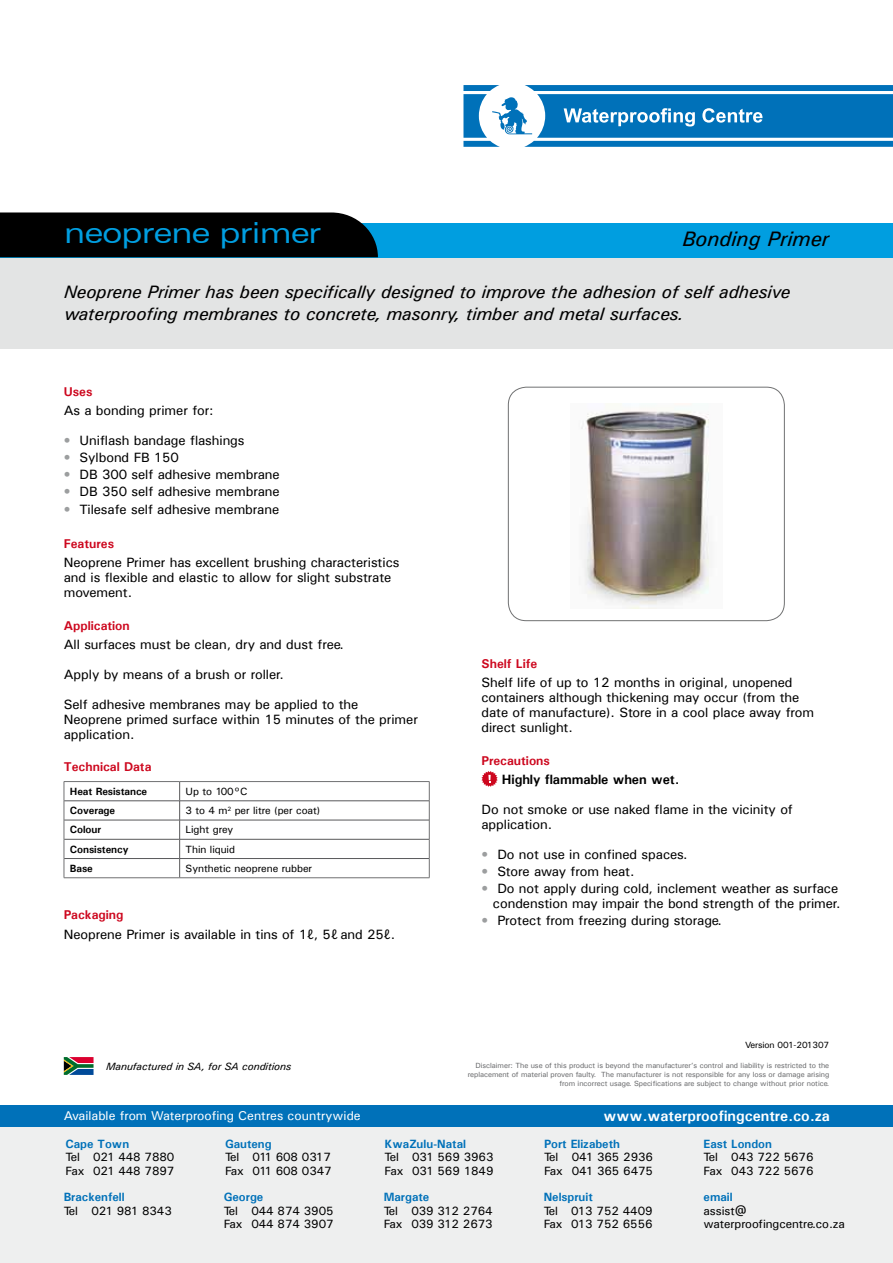
<style>
.page{position:relative;width:893px;height:1263px;background:#fff}
.page>*{position:absolute;margin:0;border:0;box-sizing:border-box;transform-origin:0 0}
.t1{font:expanded 29.1px "Zurich BT";letter-spacing:-.025em;color:#009ee0}
.t2{font:italic 21px "Univers";color:#000}
.t3{font:italic 18px/22.5px "Univers";letter-spacing:-.005em;color:#000}
.t4{font:700 15px "Univers";color:#fff}
.t5{font:13.5px/15px "Univers";letter-spacing:-.005em;color:#000}
.t6{font:13.5px "Univers";color:#fff}
.t7{font:700 13.5px "Univers";letter-spacing:-.005em;color:#000}
.t8{font:700 12.75px "Univers";color:#cd071e}
.t9{font:12.75px "Univers";color:#fff}
.t10{font:12px/13.5px "Univers";letter-spacing:-.005em;color:#000}
.t11{font:700 12px "Univers";color:#0071b9}
.t12{font:10.5px "Univers";letter-spacing:-.005em;color:#000}
.t13{font:700 10.5px "Univers";letter-spacing:-.005em;color:#000}
.t14{font:italic 10.5px "Univers";letter-spacing:-.005em;color:#000}
.t15{font:9px "Univers";letter-spacing:-.01em;color:#000}
.t16{font:7.5px/9px "Univers";letter-spacing:-.005em;color:#6b6c6e;text-align:right}
.s1{color:#9c9e9f}
.s2{font-family:"Myriad Pro"}
</style>
<div class="page">
<div style="left:0;top:255px;width:893px;height:94px;background:#e3e4e4"></div>
<div style="left:0;top:223px;width:893px;height:34px;background:#009ee0"></div>
<div style="left:0;top:212px;width:378px;height:45px;background:#000"></div>
<svg style="left:463px;top:85px;width:430px;height:62px"></svg>
<div style="left:508px;top:387px;width:276px;height:234px;border:1px solid #707172;border-radius:18px"></div>
<img style="left:581px;top:408px;width:130px;height:200px">
<hr style="left:64px;top:800px;width:116px;height:1px;background:#58585a">
<hr style="left:180px;top:800px;width:249px;height:1px;background:#58585a">
<hr style="left:64px;top:820px;width:116px;height:1px;background:#58585a">
<hr style="left:180px;top:820px;width:249px;height:1px;background:#58585a">
<hr style="left:64px;top:839px;width:116px;height:1px;background:#58585a">
<hr style="left:180px;top:839px;width:249px;height:1px;background:#58585a">
<hr style="left:64px;top:858px;width:116px;height:1px;background:#58585a">
<hr style="left:180px;top:858px;width:249px;height:1px;background:#58585a">
<svg style="left:179px;top:782px;width:1px;height:95px"></svg>
<hr style="left:64px;top:781px;width:116px;height:1px;background:#707172">
<hr style="left:180px;top:781px;width:249px;height:1px;background:#707172">
<svg style="left:64px;top:782px;width:1px;height:95px"></svg>
<svg style="left:429px;top:782px;width:1px;height:95px"></svg>
<hr style="left:64px;top:877px;width:116px;height:1px;background:#707172">
<hr style="left:180px;top:877px;width:249px;height:1px;background:#707172">
<svg style="left:481px;top:771px;width:17px;height:16px"></svg>
<svg style="left:64px;top:1057px;width:30px;height:18px"></svg>
<div style="left:0;top:1106px;width:893px;height:157px;background:#eeefef"></div>
<div style="left:0;top:1106px;width:893px;height:21px;background:#0071b9"></div>
<h1 class="t1" style="left:64px;top:215px;width:259px">neoprene primer</h1>
<h2 class="t2" style="left:682px;top:226px;width:148px">Bonding Primer</h2>
<h3 class="t3" style="left:64px;top:280px;width:728px">Neoprene Primer has been specifically designed to improve the adhesion of self adhesive waterproofing membranes to concrete, masonry, timber and metal surfaces.</h3>
<p class="t8" style="left:64px;top:383px;width:30px">Uses</p>
<p class="t5" style="left:64px;top:403px;width:152px">As a bonding primer for:</p>
<p class="t5" style="left:64px;top:433px;width:182px"><span class="s1">•</span> Uniflash bandage flashings</p>
<p class="t5" style="left:64px;top:450px;width:117px"><span class="s1">•</span> Sylbond FB 150</p>
<p class="t5" style="left:64px;top:467px;width:217px"><span class="s1">•</span> DB 300 self adhesive membrane</p>
<p class="t5" style="left:64px;top:484px;width:217px"><span class="s1">•</span> DB 350 self adhesive membrane</p>
<p class="t5" style="left:64px;top:501px;width:217px"><span class="s1">•</span> Tilesafe self adhesive membrane</p>
<p class="t8" style="left:64px;top:535px;width:52px">Features</p>
<p class="t5" style="left:64px;top:555px;width:337px">Neoprene Primer has excellent brushing characteristics and is flexible and elastic to allow for slight substrate movement.</p>
<p class="t8" style="left:64px;top:617px;width:68px">Application</p>
<p class="t5" style="left:64px;top:636px;width:282px">All surfaces must be clean, dry and dust free.</p>
<p class="t5" style="left:64px;top:666px;width:222px">Apply by means of a brush or roller.</p>
<p class="t5" style="left:64px;top:696px;width:356px">Self adhesive membranes may be applied to the<br>Neoprene primed surface within 15 minutes of the primer application.</p>
<p class="t8" style="left:64px;top:759px;width:89px">Technical Data</p>
<p class="t13" style="left:70px;top:784px;width:79px">Heat Resistance</p>
<p class="t12" style="left:186px;top:785px;width:64px">Up to 100°C</p>
<p class="t13" style="left:70px;top:804px;width:47px">Coverage</p>
<p class="t12" style="left:186px;top:804px;width:136px">3 to 4 m<sup>2</sup> per litre (per coat)</p>
<p class="t13" style="left:70px;top:823px;width:33px">Colour</p>
<p class="t12" style="left:186px;top:823px;width:49px">Light grey</p>
<p class="t13" style="left:70px;top:842px;width:60px">Consistency</p>
<p class="t12" style="left:186px;top:842px;width:51px">Thin liquid</p>
<p class="t13" style="left:70px;top:861px;width:24px">Base</p>
<p class="t12" style="left:186px;top:862px;width:128px">Synthetic neoprene rubber</p>
<p class="t8" style="left:64px;top:907px;width:61px">Packaging</p>
<p class="t5" style="left:64px;top:926px;width:333px">Neoprene Primer is available in tins of 1<span class="s2">ℓ</span>, 5<span class="s2">ℓ</span> and 25<span class="s2">ℓ</span>.</p>
<p class="t14" style="left:106px;top:1059px;width:187px">Manufactured in SA, for SA conditions</p>
<p class="t8" style="left:481px;top:655px;width:57px">Shelf Life</p>
<p class="t5" style="left:481px;top:675px;width:334px">Shelf life of up to 12 months in original, unopened containers although thickening may occur (from the date of manufacture). Store in a cool place away from direct sunlight.</p>
<p class="t8" style="left:481px;top:752px;width:70px">Precautions</p>
<p class="t7" style="left:502px;top:770px;width:179px">Highly flammable when wet.</p>
<p class="t5" style="left:481px;top:801px;width:313px">Do not smoke or use naked flame in the vicinity of application.</p>
<p class="t5" style="left:481px;top:846px;width:208px"><span class="s1">•</span> Do not use in confined spaces.</p>
<p class="t5" style="left:481px;top:863px;width:155px"><span class="s1">•</span> Store away from heat.</p>
<p class="t5" style="left:481px;top:881px;width:361px;text-align:right"><span class="s1">•</span> Do not apply during cold, inclement weather as surface condenstion may impair the bond strength of the primer.</p>
<p class="t5" style="left:481px;top:913px;width:242px"><span class="s1">•</span> Protect from freezing during storage.</p>
<p class="t15" style="left:745px;top:1039px;width:86px">Version 001-201307</p>
<p class="t16" style="left:468px;top:1061px;width:363px">Disclaimer: The use of this product is beyond the manufacturer’s control and liability is restricted to the replacement of material proven faulty. The manufacturer is not responsible for any loss or damage arising from incorrect usage. Specifications are subject to change without prior notice.</p>
<p class="t9" style="left:64px;top:1108px;width:298px">Available from Waterproofing Centres countrywide</p>
<p class="t4" style="left:604px;top:1107px;width:228px">www.waterproofingcentre.co.za</p>
<p class="t6" style="left:631px;top:1107px;width:200px">www.waterproofingcentre.co.za</p>
<p class="t11" style="left:65px;top:1136px;width:65px">Cape Town</p>
<p class="t10" style="left:65px;top:1150px;width:111px">Tel 021 448 7880<br>Fax 021 448 7897</p>
<p class="t11" style="left:64px;top:1189px;width:62px">Brackenfell</p>
<p class="t10" style="left:64px;top:1203px;width:110px">Tel 021 981 8343</p>
<p class="t11" style="left:225px;top:1136px;width:48px">Gauteng</p>
<p class="t10" style="left:225px;top:1150px;width:108px">Tel 011 608 0317<br>Fax 011 608 0347</p>
<p class="t11" style="left:224px;top:1189px;width:41px">George</p>
<p class="t10" style="left:224px;top:1203px;width:111px">Tel 044 874 3905<br>Fax 044 874 3907</p>
<p class="t11" style="left:385px;top:1136px;width:83px">KwaZulu-Natal</p>
<p class="t10" style="left:385px;top:1150px;width:111px">Tel 031 569 3963<br>Fax 031 569 1849</p>
<p class="t11" style="left:384px;top:1189px;width:47px">Margate</p>
<p class="t10" style="left:384px;top:1203px;width:111px">Tel 039 312 2764<br>Fax 039 312 2673</p>
<p class="t11" style="left:544px;top:1136px;width:77px">Port Elizabeth</p>
<p class="t10" style="left:544px;top:1150px;width:111px">Tel 041 365 2936<br>Fax 041 365 6475</p>
<p class="t11" style="left:544px;top:1189px;width:51px">Nelspruit</p>
<p class="t10" style="left:544px;top:1203px;width:111px">Tel 013 752 4409<br>Fax 013 752 6556</p>
<p class="t11" style="left:704px;top:1136px;width:70px">East London</p>
<p class="t10" style="left:704px;top:1150px;width:111px">Tel 043 722 5676<br>Fax 043 722 5676</p>
<p class="t11" style="left:704px;top:1189px;width:31px">email</p>
<p class="t10" style="left:704px;top:1203px;width:143px">assist@ waterproofingcentre.co.za</p>
</div>
